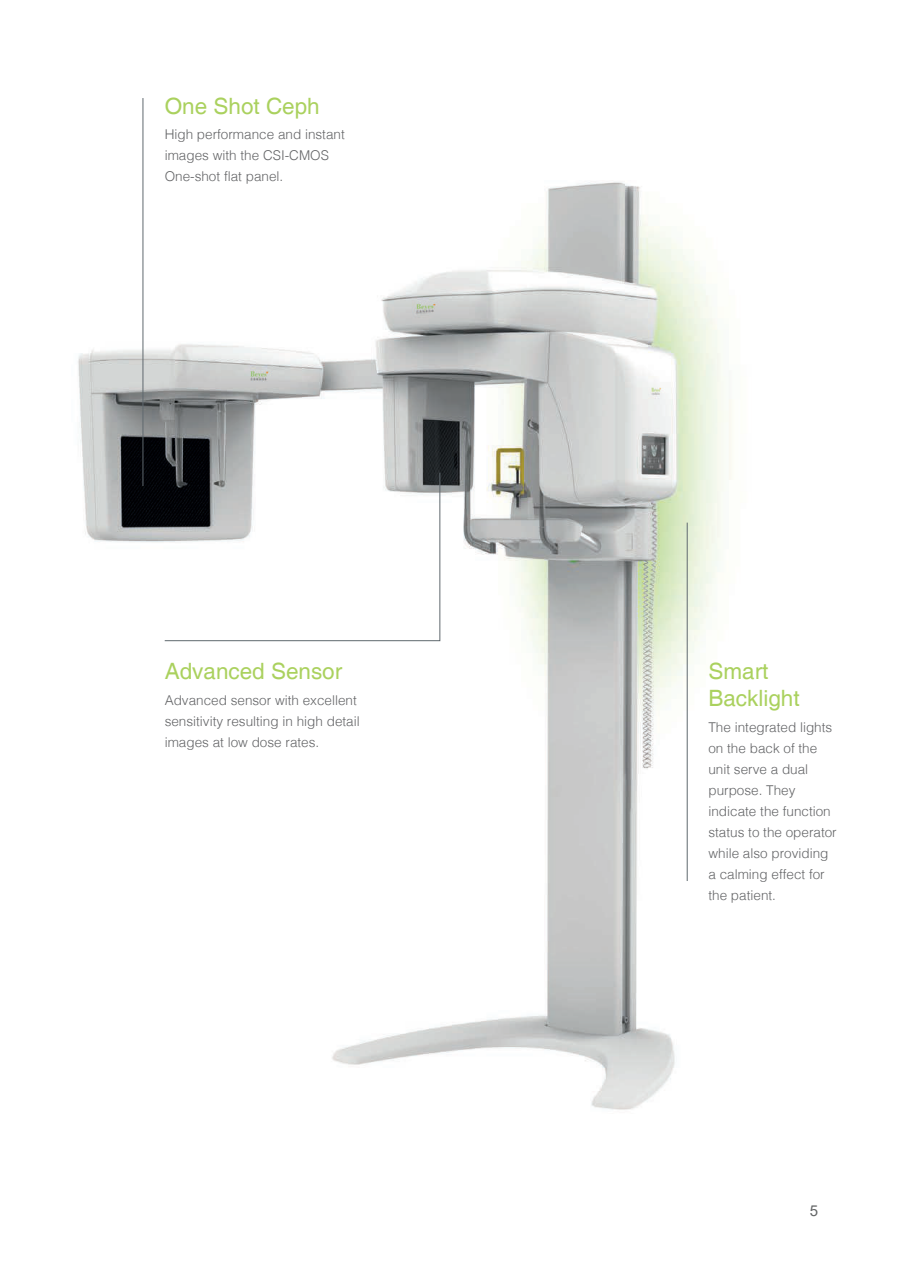
<style>
.page{position:relative;width:910px;height:1280px;background:#fff}
.page>*{position:absolute;margin:0;border:0;box-sizing:border-box;transform-origin:0 0}
.t1{font:22.5px "Helvetica";color:#aad15e}
.t2{font:15px "Arial";color:#636566}
.t3{font:300 13.5px/21px "Helvetica LT";color:#636466}
</style>
<div class="page">
<img style="left:78px;top:157px;width:654px;height:953px">
<svg style="left:164px;top:472px;width:277px;height:169px"></svg>
<hr style="left:687px;top:523px;width:1px;height:358px;background:#5f686e">
<hr style="left:143px;top:98px;width:1px;height:388px;background:#5f686e">
<h1 class="t1" style="left:165px;top:93px;width:157px">One Shot Ceph</h1>
<p class="t3" style="left:165px;top:124px;width:182px">High performance and instant images with the CSI-CMOS<br>One-shot flat panel.</p>
<h1 class="t1" style="left:165px;top:658px;width:179px">Advanced Sensor</h1>
<h1 class="t1" style="left:708px;top:658px;width:62px">Smart</h1>
<p class="t3" style="left:165px;top:689px;width:194px">Advanced sensor with excellent</p>
<h1 class="t1" style="left:708px;top:685px;width:93px">Backlight</h1>
<p class="t3" style="left:165px;top:710px;width:197px">sensitivity resulting in high detail images at low dose rates.</p>
<p class="t3" style="left:708px;top:716px;width:130px">The integrated lights on the back of the unit serve a dual purpose. They indicate the function status to the operator while also providing a calming effect for the patient.</p>
<p class="t2" style="left:810px;top:1200px;width:10px">5</p>
</div>
